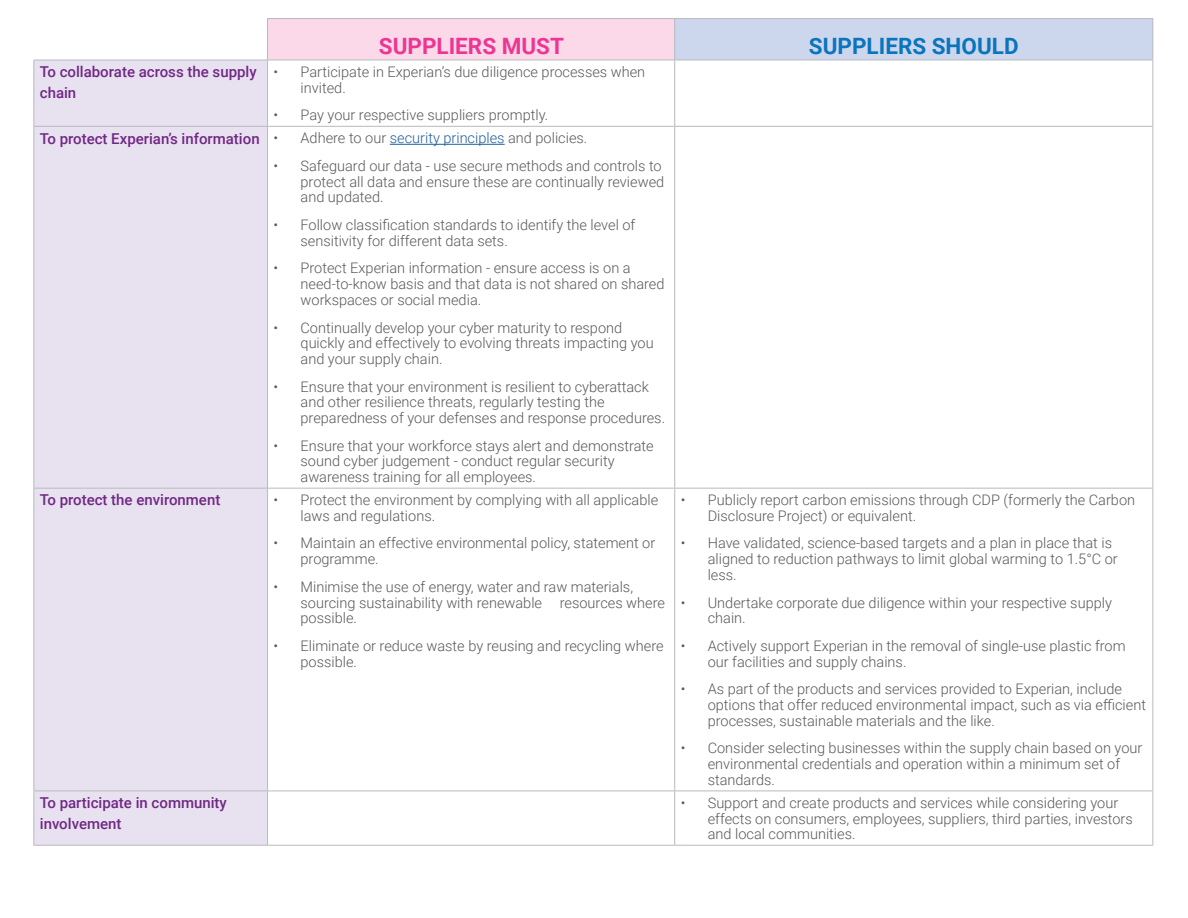
<style>
.page{position:relative;width:1188px;height:918px;background:#fff}
.page>*{position:absolute;margin:0;border:0;box-sizing:border-box;transform-origin:0 0}
.t1{font:700 22.5px "Roboto";color:#0b74bb}
.t2{font:700 22.5px "Roboto";color:#ed3694}
.t3{font:500 15px/21px "Roboto";color:#702884}
.t4{font:300 14.55px/15.8px "Roboto";color:#58595b}
.s1{font-weight:300;font-size:14.55px;color:#58595b}
.s2{color:#215e9e}
</style>
<div class="page">
<div style="left:268px;top:19px;width:407px;height:41px;background:#fbd9e8"></div>
<div style="left:675px;top:19px;width:478px;height:41px;background:#ccd7ee"></div>
<div style="left:34px;top:61px;width:233px;height:784px;background:#e8e1f0"></div>
<hr style="left:675px;top:18px;width:478px;height:1px;background:#b8babc">
<hr style="left:1152px;top:19px;width:1px;height:41px;background:#b8babc">
<hr style="left:33px;top:60px;width:235px;height:1px;background:#b8babc">
<hr style="left:33px;top:60px;width:1px;height:66px;background:#b8babc">
<hr style="left:268px;top:60px;width:407px;height:1px;background:#b8babc">
<hr style="left:267px;top:60px;width:1px;height:66px;background:#b8babc">
<hr style="left:675px;top:60px;width:478px;height:1px;background:#b8babc">
<hr style="left:674px;top:60px;width:1px;height:66px;background:#b8babc">
<hr style="left:1152px;top:60px;width:1px;height:66px;background:#b8babc">
<hr style="left:33px;top:126px;width:235px;height:1px;background:#b8babc">
<hr style="left:33px;top:127px;width:1px;height:361px;background:#b8babc">
<hr style="left:268px;top:126px;width:407px;height:1px;background:#b8babc">
<hr style="left:267px;top:127px;width:1px;height:361px;background:#b8babc">
<hr style="left:675px;top:126px;width:478px;height:1px;background:#b8babc">
<hr style="left:674px;top:127px;width:1px;height:361px;background:#b8babc">
<hr style="left:1152px;top:127px;width:1px;height:361px;background:#b8babc">
<hr style="left:33px;top:488px;width:235px;height:1px;background:#b8babc">
<hr style="left:33px;top:489px;width:1px;height:302px;background:#b8babc">
<hr style="left:268px;top:488px;width:407px;height:1px;background:#b8babc">
<hr style="left:267px;top:489px;width:1px;height:302px;background:#b8babc">
<hr style="left:675px;top:488px;width:478px;height:1px;background:#b8babc">
<hr style="left:674px;top:489px;width:1px;height:302px;background:#b8babc">
<hr style="left:1152px;top:489px;width:1px;height:302px;background:#b8babc">
<hr style="left:33px;top:791px;width:235px;height:1px;background:#b8babc">
<hr style="left:33px;top:791px;width:1px;height:54px;background:#b8babc">
<hr style="left:268px;top:791px;width:407px;height:1px;background:#b8babc">
<hr style="left:267px;top:791px;width:1px;height:54px;background:#b8babc">
<hr style="left:675px;top:791px;width:478px;height:1px;background:#b8babc">
<hr style="left:674px;top:791px;width:1px;height:54px;background:#b8babc">
<hr style="left:1152px;top:791px;width:1px;height:54px;background:#b8babc">
<hr style="left:33px;top:845px;width:235px;height:1px;background:#b8babc">
<hr style="left:268px;top:845px;width:407px;height:1px;background:#b8babc">
<hr style="left:675px;top:845px;width:478px;height:1px;background:#b8babc">
<hr style="left:267px;top:18px;width:408px;height:1px;background:#b8babc">
<hr style="left:267px;top:19px;width:1px;height:41px;background:#b8babc">
<hr style="left:674px;top:19px;width:1px;height:41px;background:#b8babc">
<hr style="left:390px;top:144px;width:115px;height:1px;background:#215e9e">
<h1 class="t2" style="left:379px;top:30px;width:187px">SUPPLIERS MUST</h1>
<h1 class="t1" style="left:809px;top:30px;width:211px">SUPPLIERS SHOULD</h1>
<p class="t3" style="left:40px;top:61px;width:218px">To collaborate across the supply chain</p>
<p class="t4" style="left:301px;top:63px;width:346px;text-indent:-27px">• Participate in Experian’s due diligence processes when invited.</p>
<p class="t4" style="left:274px;top:107px;width:276px">• Pay your respective suppliers promptly.</p>
<p class="t3" style="left:40px;top:127px;width:240px">To protect Experian’s information <span class="s1">•</span></p>
<p class="t4" style="left:301px;top:130px;width:288px">Adhere to our <span class="s2">security principles</span> and policies.</p>
<p class="t4" style="left:301px;top:157px;width:365px;text-indent:-27px">• Safeguard our data - use secure methods and controls to protect all data and ensure these are continually reviewed and updated.</p>
<p class="t4" style="left:301px;top:216px;width:336px;text-indent:-27px">• Follow classification standards to identify the level of sensitivity for different data sets.</p>
<p class="t4" style="left:301px;top:260px;width:365px;text-indent:-27px">• Protect Experian information - ensure access is on a need-to-know basis and that data is not shared on shared workspaces or social media.</p>
<p class="t4" style="left:301px;top:319px;width:355px;text-indent:-27px">• Continually develop your cyber maturity to respond quickly and effectively to evolving threats impacting you and your supply chain.</p>
<p class="t4" style="left:301px;top:378px;width:366px;text-indent:-27px">• Ensure that your environment is resilient to cyberattack and other resilience threats, regularly testing the preparedness of your defenses and response procedures.</p>
<p class="t4" style="left:301px;top:437px;width:355px;text-indent:-27px">• Ensure that your workforce stays alert and demonstrate sound cyber judgement - conduct regular security awareness training for all employees.</p>
<p class="t3" style="left:40px;top:489px;width:182px">To protect the environment</p>
<p class="t4" style="left:301px;top:491px;width:359px;text-indent:-27px">• Protect the environment by complying with all applicable laws and regulations.</p>
<p class="t4" style="left:301px;top:535px;width:356px;text-indent:-27px">• Maintain an effective environmental policy, statement or programme.</p>
<p class="t4" style="left:301px;top:578px;width:366px;text-indent:-27px">• Minimise the use of energy, water and raw materials, sourcing sustainability with renewable resources where possible.</p>
<p class="t4" style="left:301px;top:637px;width:365px;text-indent:-27px">• Eliminate or reduce waste by reusing and recycling where possible.</p>
<p class="t4" style="left:708px;top:491px;width:429px;text-indent:-27px">• Publicly report carbon emissions through CDP (formerly the Carbon<br>Disclosure Project) or equivalent.</p>
<p class="t4" style="left:708px;top:535px;width:412px;text-indent:-27px">• Have validated, science-based targets and a plan in place that is aligned to reduction pathways to limit global warming to 1.5°C or less.</p>
<p class="t4" style="left:708px;top:594px;width:406px;text-indent:-27px">• Undertake corporate due diligence within your respective supply chain.</p>
<p class="t4" style="left:708px;top:637px;width:419px;text-indent:-27px">• Actively support Experian in the removal of single-use plastic from our facilities and supply chains.</p>
<p class="t4" style="left:708px;top:681px;width:440px;text-indent:-27px">• As part of the products and services provided to Experian, include options that offer reduced environmental impact, such as via efficient processes, sustainable materials and the like.</p>
<p class="t4" style="left:708px;top:740px;width:436px;text-indent:-27px">• Consider selecting businesses within the supply chain based on your environmental credentials and operation within a minimum set of standards.</p>
<p class="t3" style="left:40px;top:792px;width:189px">To participate in community involvement</p>
<p class="t4" style="left:708px;top:794px;width:427px;text-indent:-27px">• Support and create products and services while considering your effects on consumers, employees, suppliers, third parties, investors and local communities.</p>
</div>
